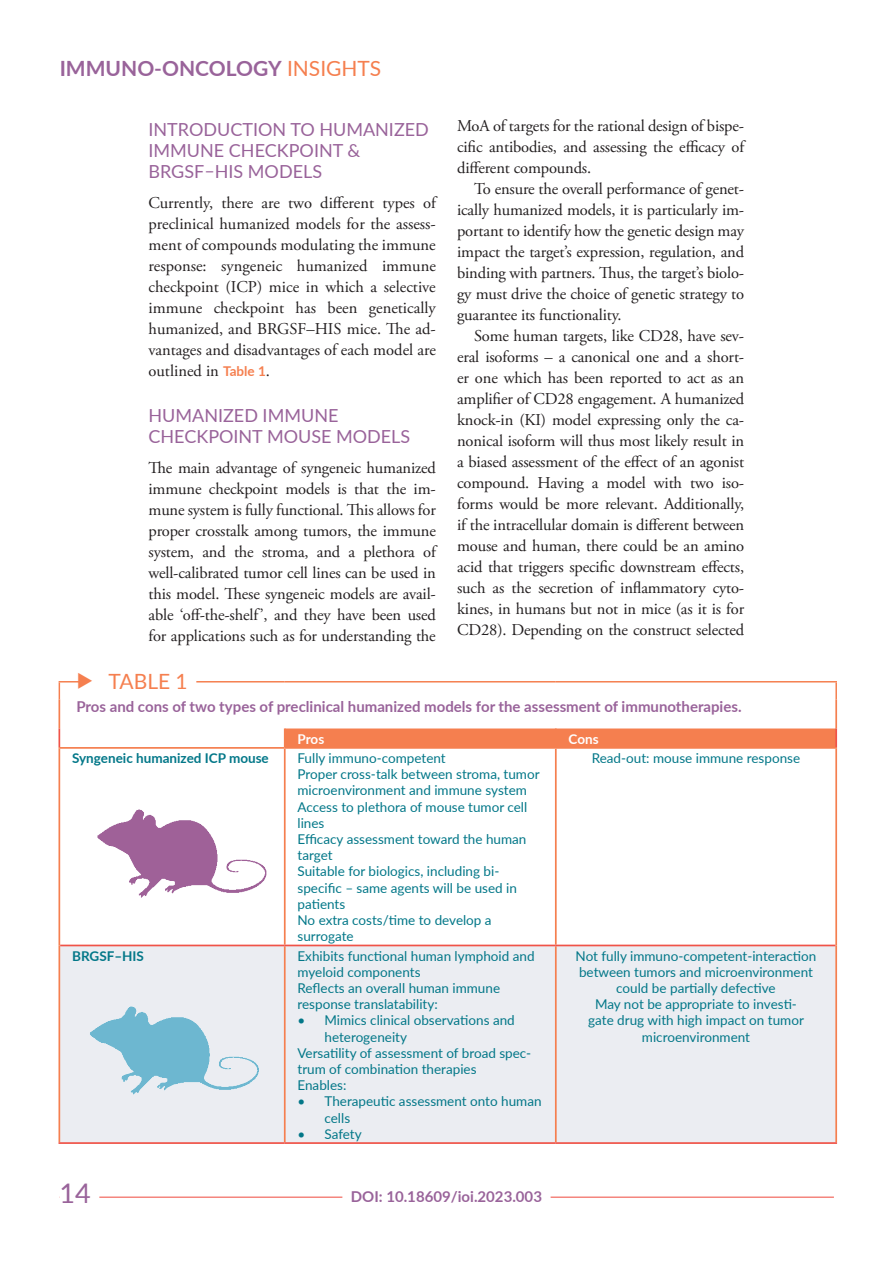
<style>
.page{position:relative;width:893px;height:1263px;background:#fff}
.page>*{position:absolute;margin:0;border:0;box-sizing:border-box;transform-origin:0 0}
.t1{font:27px "Lato";color:#99639a}
.t2{font:700 21px "Lato";color:#99639a}
.t3{font:21px "Lato";color:#f57f4f}
.head1{font:18px/21px "Lato";color:#99639a}
.body{font:16.5px/21px "Adobe Garamond Pro";letter-spacing:-.01em;color:#231f20;text-align:justify}
.bodyfirst{font:16.5px/21px "Adobe Garamond Pro";letter-spacing:-.01em;color:#231f20;text-align:justify}
.box_table_title{font:700 15px "Lato";color:#99639a}
.tabletext{font:13.5px/16.2px "Lato";color:#027788}
.tabletext-2{font:700 13.5px "Lato";color:#027788}
.tablehead{font:700 13.5px "Lato";letter-spacing:-.005em;color:#fff}
.s1{font-weight:400;color:#f57f4f}
.s2{font-family:"Lato";font-weight:700;font-size:13.5px;color:#f57f4f}
</style>
<div class="page">
<hr style="left:60px;top:1196px;width:774px;height:2px;background:#f05348">
<div style="left:60px;top:1191px;width:39px;height:12px;background:#fff"></div>
<div style="left:342px;top:1185px;width:209px;height:17px;background:#fff"></div>
<div style="left:60px;top:946px;width:775px;height:196px;background:#ebedf2"></div>
<hr style="left:284px;top:749px;width:2px;height:196px;background:#f57f4f">
<hr style="left:555px;top:749px;width:2px;height:196px;background:#f57f4f">
<hr style="left:284px;top:946px;width:2px;height:196px;background:#f57f4f">
<hr style="left:555px;top:946px;width:2px;height:196px;background:#f57f4f">
<hr style="left:59px;top:681px;width:226px;height:1px;background:#f57f4f">
<svg style="left:59px;top:682px;width:1px;height:17px"></svg>
<hr style="left:285px;top:681px;width:271px;height:1px;background:#f57f4f">
<hr style="left:556px;top:681px;width:281px;height:1px;background:#f57f4f">
<svg style="left:835px;top:682px;width:2px;height:17px"></svg>
<hr style="left:58px;top:699px;width:2px;height:29px;background:#f57f4f">
<hr style="left:835px;top:699px;width:2px;height:29px;background:#f57f4f">
<hr style="left:58px;top:749px;width:2px;height:196px;background:#f57f4f">
<hr style="left:835px;top:749px;width:2px;height:196px;background:#f57f4f">
<hr style="left:58px;top:945px;width:2px;height:197px;background:#f57f4f">
<hr style="left:835px;top:945px;width:2px;height:197px;background:#f57f4f">
<hr style="left:58px;top:747px;width:227px;height:2px;background:#f57f4f">
<hr style="left:285px;top:747px;width:271px;height:2px;background:#f57f4f">
<hr style="left:556px;top:747px;width:281px;height:2px;background:#f57f4f">
<svg style="left:58px;top:728px;width:2px;height:19px"></svg>
<div style="left:284px;top:728px;width:553px;height:20px;background:#f57f4f"></div>
<hr style="left:58px;top:1142px;width:227px;height:2px;background:#f05348">
<hr style="left:285px;top:1142px;width:271px;height:2px;background:#f05348">
<hr style="left:556px;top:1142px;width:281px;height:2px;background:#f05348">
<hr style="left:60px;top:945px;width:225px;height:1px;background:#f05348">
<hr style="left:285px;top:945px;width:271px;height:1px;background:#f05348">
<hr style="left:556px;top:945px;width:279px;height:1px;background:#f05348">
<div style="left:83px;top:661px;width:113px;height:26px;background:#fff"></div>
<img style="left:97px;top:809px;width:170px;height:89px">
<img style="left:72px;top:996px;width:206px;height:122px">
<p class="t2" style="left:60px;top:53px;width:323px">IMMUNO-ONCOLOGY <span class="s1">INSIGHTS</span></p>
<p class="head1" style="left:148px;top:118px;width:282px">INTRODUCTION TO HUMANIZED<br>IMMUNE CHECKPOINT &amp;<br>BRGSF–HIS MODELS</p>
<p class="bodyfirst" style="left:148px;top:192px;width:289px">Currently, there are two different types of preclinical humanized models for the assess&shy;ment of compounds modulating the immune response: syngeneic humanized immune checkpoint (ICP) mice in which a selective immune checkpoint has been genetically humanized, and BRGSF–HIS mice. The ad&shy;vantages and disadvantages of each model are outlined in <span class="s2">Table 1</span>.</p>
<p class="head1" style="left:148px;top:404px;width:263px">HUMANIZED IMMUNE<br>CHECKPOINT MOUSE MODELS</p>
<p class="bodyfirst" style="left:148px;top:457px;width:289px">The main advantage of syngeneic humanized immune checkpoint models is that the im&shy;mune system is fully functional. This allows for proper crosstalk among tumors, the immune system, and the stroma, and a plethora of well-calibrated tumor cell lines can be used in this model. These syngeneic models are avail&shy;able ‘off-the-shelf’, and they have been used for applications such as for understanding the</p>
<p class="bodyfirst" style="left:457px;top:116px;width:289px">MoA of targets for the rational design of bispe&shy;cific antibodies, and assessing the efficacy of different compounds.</p>
<p class="body" style="left:457px;top:179px;width:289px;text-indent:17px">To ensure the overall performance of genet&shy;ically humanized models, it is particularly im&shy;portant to identify how the genetic design may impact the target’s expression, regulation, and binding with partners. Thus, the target’s biolo&shy;gy must drive the choice of genetic strategy to guarantee its functionality.</p>
<p class="body" style="left:457px;top:326px;width:289px;text-indent:17px">Some human targets, like CD28, have sev&shy;eral isoforms – a canonical one and a short&shy;er one which has been reported to act as an amplifier of CD28 engagement. A humanized knock-in (KI) model expressing only the ca&shy;nonical isoform will thus most likely result in a biased assessment of the effect of an agonist compound. Having a model with two iso&shy;forms would be more relevant. Additionally, if the intracellular domain is different between mouse and human, there could be an amino acid that triggers specific downstream effects, such as the secretion of inflammatory cyto&shy;kines, in humans but not in mice (as it is for CD28). Depending on the construct selected</p>
<p class="t3" style="left:109px;top:666px;width:81px">TABLE 1</p>
<p class="box_table_title" style="left:76px;top:695px;width:667px">Pros and cons of two types of preclinical humanized models for the assessment of immunotherapies.</p>
<p class="tablehead" style="left:297px;top:729px;width:28px">Pros</p>
<p class="tablehead" style="left:569px;top:729px;width:32px">Cons</p>
<p class="tabletext-2" style="left:72px;top:748px;width:198px">Syngeneic humanized ICP mouse</p>
<p class="tabletext" style="left:297px;top:749px;width:150px">Fully immuno-competent</p>
<p class="tabletext" style="left:297px;top:766px;width:244px">Proper cross-talk between stroma, tumor microenvironment and immune system</p>
<p class="tabletext" style="left:297px;top:798px;width:231px">Access to plethora of mouse tumor cell lines</p>
<p class="tabletext" style="left:297px;top:830px;width:230px">Efficacy assessment toward the human target</p>
<p class="tabletext" style="left:297px;top:863px;width:221px">Suitable for biologics, including bi&shy;specific – same agents will be used in patients</p>
<p class="tabletext" style="left:297px;top:911px;width:196px">No extra costs/time to develop a surrogate</p>
<p class="tabletext" style="left:592px;top:749px;width:210px">Read-out: mouse immune response</p>
<p class="tabletext-2" style="left:72px;top:946px;width:73px">BRGSF–HIS</p>
<p class="tabletext" style="left:297px;top:947px;width:239px">Exhibits functional human lymphoid and myeloid components</p>
<p class="tabletext" style="left:297px;top:979px;width:204px">Reflects an overall human immune response translatability:</p>
<p class="tabletext" style="left:324px;top:1012px;width:192px;text-indent:-27px">• Mimics clinical observations and heterogeneity</p>
<p class="tabletext" style="left:297px;top:1044px;width:235px">Versatility of assessment of broad spec&shy;trum of combination therapies</p>
<p class="tabletext" style="left:297px;top:1077px;width:50px">Enables:</p>
<p class="tabletext" style="left:324px;top:1093px;width:219px;text-indent:-27px">• Therapeutic assessment onto human cells</p>
<p class="tabletext" style="left:297px;top:1125px;width:66px">• Safety</p>
<h1 class="t1" style="left:60px;top:1174px;width:33px">14</h1>
<p class="box_table_title" style="left:351px;top:1185px;width:193px">DOI: 10.18609/ioi.2023.003</p>
<p class="tabletext" style="left:576px;top:947px;width:242px;text-align:center">Not fully immuno-competent-interaction between tumors and microenvironment could be partially defective</p>
<p class="tabletext" style="left:588px;top:996px;width:217px;text-align:center">May not be appropriate to investi&shy;gate drug with high impact on tumor microenvironment</p>
</div>
